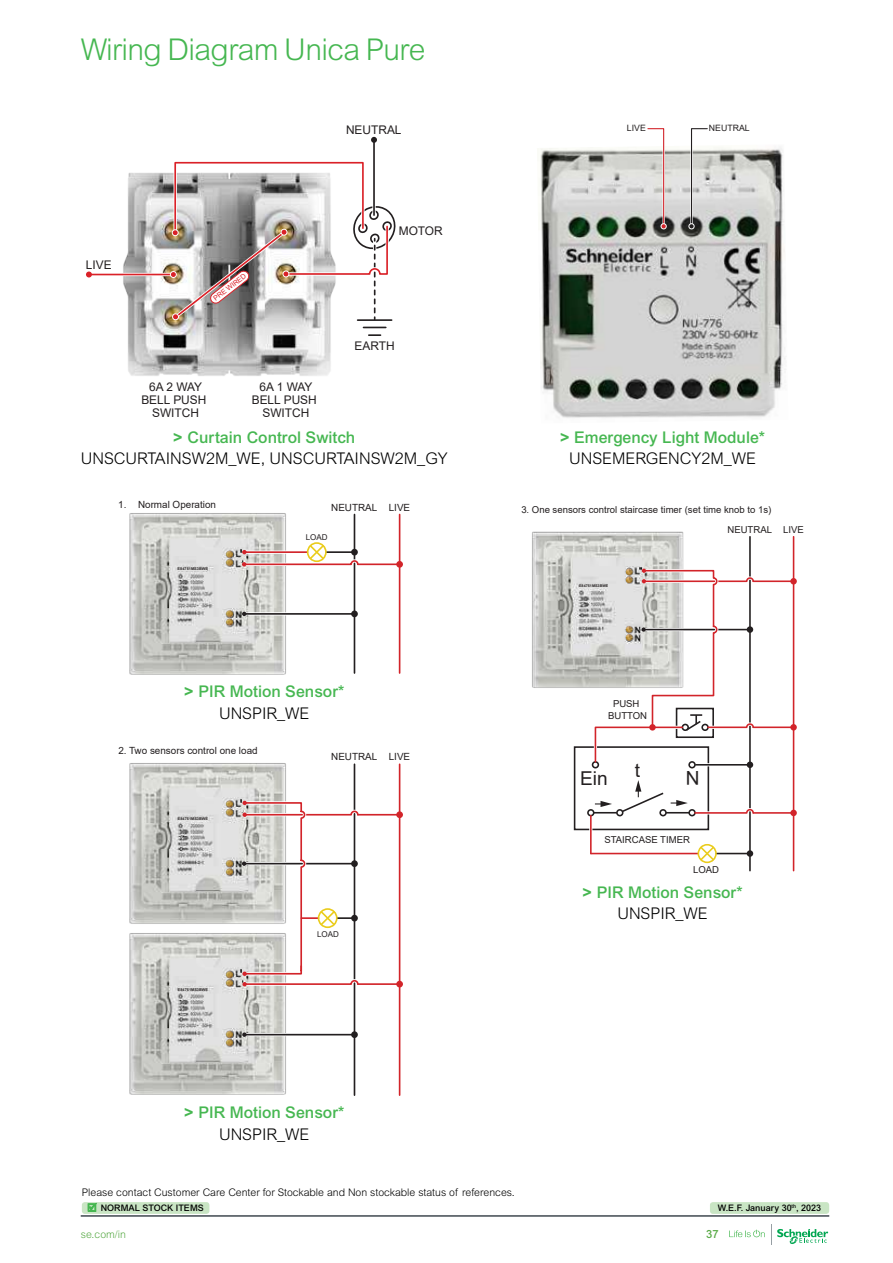
<style>
.page{position:relative;width:893px;height:1263px;background:#fff}
.page>*{position:absolute;margin:0;border:0;box-sizing:border-box;transform-origin:0 0}
.t1{font:300 30px "Arial MT Std";letter-spacing:-.02em;color:#46b751}
.t2{font:19.05px "Arial";color:#231f20}
.t3{font:500 16.05px "Arial MT Std";color:#46b751}
.t4{font:300 16.05px "Arial MT Std";color:#000}
.t5{font:11.85px/13.2px "Arial";color:#231f20;text-align:center}
.t6{font:500 11.25px "Arial MT Std";color:#59aa47}
.t7{font:300 10.5px "Arial MT Std";color:#000}
.t8{font:300 10.5px "Arial MT Std";color:#59aa47}
.t9{font:9.9px "Arial";color:#231f20}
.t10{font:9.6px/11.4px "Arial";color:#231f20;text-align:center}
.t11{font:500 9px "Arial MT Std";color:#000}
.t12{font:8.7px "Arial";color:#231f20}
.t13{font:8.1px "Arial";color:#231f20}
.t14{font:7.05px "Arial";color:#da2128}
.t15{font:700 3.9px "Arial";letter-spacing:.005em;color:#231f20}
.t16{font:700 3.75px "Arial";letter-spacing:.005em;color:#231f20}
.s1{font-family:"Arial Rounded MT Std";font-weight:700}
.s2{color:#46b751}
</style>
<div class="page">
<div style="left:710px;top:1202px;width:119px;height:12px;background:#c9e5c4;border-radius:3px"></div>
<div style="left:82px;top:1202px;width:127px;height:12px;background:#c9e5c4;border-radius:3px"></div>
<svg style="left:87px;top:1203px;width:10px;height:9px"></svg>
<hr style="left:81px;top:1215px;width:748px;height:1px;background:#4d555b">
<svg style="left:729px;top:1230px;width:36px;height:7px"></svg>
<svg style="left:771px;top:1224px;width:57px;height:20px"></svg>
<img style="left:123px;top:172px;width:208px;height:204px">
<hr style="left:87px;top:273px;width:86px;height:3px;background:#fff">
<hr style="left:87px;top:274px;width:86px;height:1px;background:#da2128">
<svg style="left:86px;top:272px;width:6px;height:5px"></svg>
<svg style="left:369px;top:334px;width:11px;height:2px"></svg>
<svg style="left:371px;top:137px;width:6px;height:6px"></svg>
<hr style="left:373px;top:140px;width:2px;height:75px;background:#231f20">
<svg style="left:170px;top:159px;width:226px;height:169px"></svg>
<img style="left:540px;top:147px;width:246px;height:271px">
<svg style="left:647px;top:128px;width:19px;height:101px"></svg>
<svg style="left:689px;top:128px;width:19px;height:101px"></svg>
<img style="left:129px;top:513px;width:157px;height:162px">
<hr style="left:245px;top:612px;width:109px;height:3px;background:#fff">
<hr style="left:245px;top:613px;width:109px;height:2px;background:#231f20">
<hr style="left:354px;top:514px;width:1px;height:159px;background:#231f20">
<div style="left:351px;top:610px;width:7px;height:7px;background:#231f20;border-radius:50%"></div>
<hr style="left:399px;top:514px;width:1px;height:159px;background:#d2242a">
<svg style="left:242px;top:612px;width:4px;height:4px"></svg>
<svg style="left:226px;top:551px;width:7px;height:15px"></svg>
<svg style="left:226px;top:610px;width:7px;height:16px"></svg>
<div style="left:307px;top:542px;width:20px;height:20px;border:2px solid #eacc1c;border-radius:50%"></div>
<hr style="left:178px;top:567px;width:29px;height:4px;background:#e1e1e0">
<hr style="left:358px;top:563px;width:42px;height:2px;background:#d2242a">
<div style="left:396px;top:561px;width:7px;height:7px;background:#d2242a;border-radius:50%"></div>
<svg style="left:240px;top:543px;width:121px;height:25px"></svg>
<img style="left:129px;top:763px;width:157px;height:161px">
<img style="left:129px;top:933px;width:157px;height:162px">
<svg style="left:226px;top:800px;width:7px;height:16px"></svg>
<svg style="left:226px;top:860px;width:7px;height:15px"></svg>
<svg style="left:226px;top:971px;width:7px;height:15px"></svg>
<svg style="left:226px;top:1031px;width:7px;height:15px"></svg>
<hr style="left:354px;top:764px;width:1px;height:331px;background:#231f20">
<hr style="left:244px;top:1033px;width:110px;height:3px;background:#fff">
<hr style="left:244px;top:1034px;width:110px;height:1px;background:#231f20">
<div style="left:351px;top:1031px;width:7px;height:7px;background:#231f20;border-radius:50%"></div>
<hr style="left:358px;top:814px;width:42px;height:1px;background:#d2242a">
<hr style="left:358px;top:983px;width:42px;height:2px;background:#d2242a">
<hr style="left:399px;top:764px;width:1px;height:331px;background:#d2242a">
<div style="left:396px;top:811px;width:7px;height:7px;background:#d2242a;border-radius:50%"></div>
<div style="left:396px;top:981px;width:7px;height:6px;background:#d2242a;border-radius:50%"></div>
<svg style="left:242px;top:1032px;width:5px;height:5px"></svg>
<hr style="left:178px;top:988px;width:29px;height:3px;background:#e1e1e0">
<hr style="left:178px;top:817px;width:29px;height:3px;background:#e1e1e0">
<svg style="left:240px;top:799px;width:121px;height:188px"></svg>
<img style="left:532px;top:531px;width:152px;height:157px">
<hr style="left:749px;top:537px;width:2px;height:334px;background:#231f20">
<hr style="left:753px;top:580px;width:41px;height:2px;background:#d2242a">
<div style="left:790px;top:578px;width:7px;height:6px;background:#d2242a;border-radius:50%"></div>
<div style="left:574px;top:746px;width:135px;height:84px;border:2px solid #231f20"></div>
<div style="left:592px;top:761px;width:7px;height:7px;border:2px solid #231f20;border-radius:50%"></div>
<div style="left:587px;top:809px;width:7px;height:7px;border:2px solid #231f20;border-radius:50%"></div>
<div style="left:688px;top:761px;width:8px;height:7px;border:2px solid #231f20;border-radius:50%"></div>
<div style="left:747px;top:850px;width:6px;height:7px;background:#231f20;border-radius:50%"></div>
<svg style="left:594px;top:780px;width:160px;height:36px"></svg>
<hr style="left:753px;top:812px;width:41px;height:2px;background:#d2242a">
<hr style="left:753px;top:726px;width:41px;height:2px;background:#d2242a">
<hr style="left:793px;top:537px;width:1px;height:334px;background:#d2242a">
<div style="left:790px;top:810px;width:7px;height:6px;background:#d2242a;border-radius:50%"></div>
<div style="left:790px;top:724px;width:7px;height:6px;background:#d2242a;border-radius:50%"></div>
<hr style="left:589px;top:818px;width:3px;height:35px;background:#fff">
<hr style="left:591px;top:853px;width:107px;height:1px;background:#d2242a">
<hr style="left:590px;top:816px;width:2px;height:37px;background:#d2242a">
<hr style="left:716px;top:853px;width:34px;height:1px;background:#231f20">
<hr style="left:699px;top:763px;width:47px;height:3px;background:#fff">
<hr style="left:696px;top:764px;width:54px;height:1px;background:#231f20">
<div style="left:747px;top:761px;width:6px;height:7px;background:#231f20;border-radius:50%"></div>
<hr style="left:579px;top:584px;width:29px;height:4px;background:#e1e1e0">
<div style="left:697px;top:844px;width:20px;height:19px;border:2px solid #eacc1c;border-radius:50%"></div>
<svg style="left:699px;top:845px;width:17px;height:17px"></svg>
<svg style="left:592px;top:567px;width:164px;height:196px"></svg>
<h1 class="t1" style="left:81px;top:32px;width:346px">Wiring Diagram Unica Pure</h1>
<p class="t5" style="left:346px;top:123px;width:57px">NEUTRAL</p>
<p class="t5" style="left:86px;top:258px;width:27px">LIVE</p>
<p class="t14" style="left:211px;top:295px;width:41px;rotate:-38deg">PRE WIRED</p>
<p class="t5" style="left:141px;top:380px;width:67px">6A 2 WAY<br>BELL PUSH<br>SWITCH</p>
<p class="t5" style="left:252px;top:380px;width:67px">6A 1 WAY<br>BELL PUSH<br>SWITCH</p>
<p class="t5" style="left:399px;top:224px;width:46px">MOTOR</p>
<p class="t5" style="left:355px;top:339px;width:42px">EARTH</p>
<p class="t3" style="left:173px;top:428px;width:184px"><span class="s1">&gt;</span> Curtain Control Switch</p>
<p class="t4" style="left:81px;top:449px;width:368px">UNSCURTAINSW2M_WE, UNSCURTAINSW2M_GY</p>
<p class="t9" style="left:118px;top:497px;width:99px">1. Normal Operation</p>
<p class="t9" style="left:331px;top:500px;width:80px">NEUTRAL LIVE</p>
<p class="t13" style="left:306px;top:532px;width:23px">LOAD</p>
<p class="t15" style="left:178px;top:566px;width:32px">E84751MS3BWE</p>
<p class="t3" style="left:184px;top:682px;width:161px"><span class="s1">&gt;</span> PIR Motion Sensor*</p>
<p class="t4" style="left:219px;top:704px;width:92px">UNSPIR_WE</p>
<p class="t9" style="left:118px;top:744px;width:141px">2. Two sensors control one load</p>
<p class="t15" style="left:178px;top:816px;width:32px">E84751MS3BWE</p>
<p class="t9" style="left:331px;top:750px;width:48px">NEUTRAL</p>
<p class="t9" style="left:389px;top:750px;width:23px">LIVE</p>
<p class="t15" style="left:178px;top:986px;width:32px">E84751MS3BWE</p>
<p class="t13" style="left:317px;top:928px;width:23px">LOAD</p>
<p class="t12" style="left:627px;top:122px;width:20px">LIVE</p>
<p class="t12" style="left:709px;top:122px;width:42px">NEUTRAL</p>
<p class="t3" style="left:560px;top:428px;width:207px"><span class="s1">&gt;</span> Emergency Light Module*</p>
<p class="t4" style="left:569px;top:449px;width:188px">UNSEMERGENCY2M_WE</p>
<p class="t10" style="left:521px;top:504px;width:251px">3. One sensors control staircase timer (set time knob to 1s)</p>
<p class="t10" style="left:727px;top:524px;width:46px">NEUTRAL</p>
<p class="t10" style="left:783px;top:524px;width:22px">LIVE</p>
<p class="t16" style="left:579px;top:583px;width:31px">E84751MS3BWE</p>
<p class="t10" style="left:608px;top:698px;width:41px">PUSH<br>BUTTON</p>
<p class="t2" style="left:635px;top:757px;width:7px">t</p>
<p class="t2" style="left:580px;top:765px;width:29px">Ein</p>
<p class="t2" style="left:699px;top:791px;width:15px;rotate:-180deg">N</p>
<p class="t10" style="left:604px;top:833px;width:87px">STAIRCASE TIMER</p>
<p class="t10" style="left:693px;top:864px;width:27px">LOAD</p>
<p class="t3" style="left:583px;top:883px;width:161px"><span class="s1">&gt;</span> PIR Motion Sensor*</p>
<p class="t4" style="left:617px;top:905px;width:92px">UNSPIR_WE</p>
<p class="t3" style="left:184px;top:1103px;width:161px"><span class="s1">&gt;</span> PIR Motion Sensor*</p>
<p class="t4" style="left:219px;top:1125px;width:92px">UNSPIR_WE</p>
<p class="t7" style="left:82px;top:1186px;width:434px">Please contact Customer Care Center for Stockable and Non stockable status of references.</p>
<p class="t11" style="left:87px;top:1203px;width:118px"><span class="s2">☑</span> NORMAL STOCK ITEMS</p>
<p class="t8" style="left:81px;top:1228px;width:47px">se.com/in</p>
<p class="t11" style="left:718px;top:1203px;width:105px">W.E.F. January 30<sup>th</sup>, 2023</p>
<p class="t6" style="left:706px;top:1227px;width:14px">37</p>
</div>
